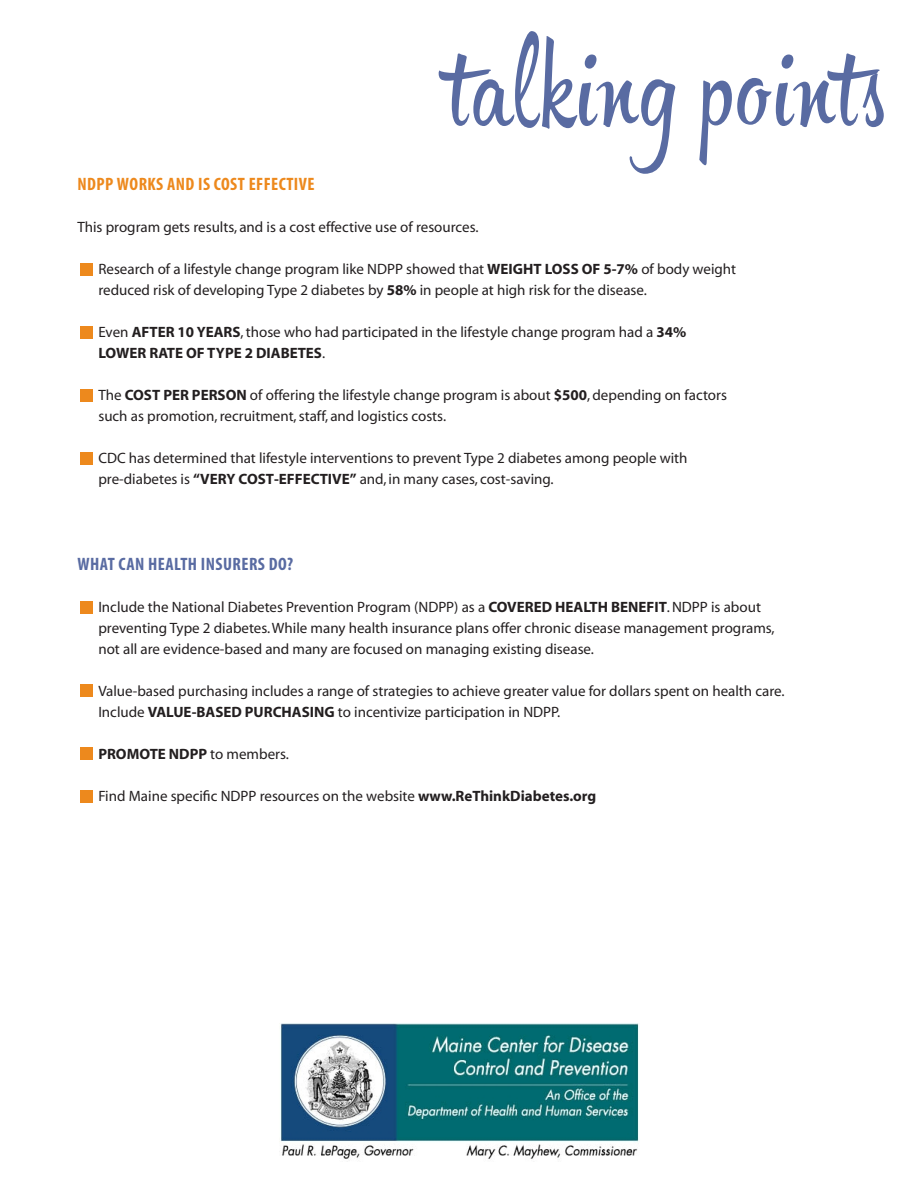
<style>
.page{position:relative;width:918px;height:1188px;background:#fff}
.page>*{position:absolute;margin:0;border:0;box-sizing:border-box;transform-origin:0 0}
.t1{font:106.8px "Hipster Script Pro";letter-spacing:.025em;color:#596ba2}
.t2{font:700 condensed 18px "Myriad";letter-spacing:.025em;color:#ed891d}
.t3{font:700 condensed 18px "Myriad";letter-spacing:.025em;color:#596ba2}
.t4{font:15px/21px "Myriad";color:#231f20}
.t5{font:700 15px "Myriad";color:#231f20}
.s1{font-weight:700}
.s2{font-weight:400}
</style>
<div class="page">
<img style="left:280px;top:1023px;width:359px;height:136px">
<div style="left:80px;top:684px;width:13px;height:13px;background:#ed891d"></div>
<div style="left:80px;top:747px;width:13px;height:13px;background:#ed891d"></div>
<div style="left:80px;top:790px;width:13px;height:13px;background:#ed891d"></div>
<div style="left:80px;top:452px;width:13px;height:13px;background:#ed891d"></div>
<div style="left:80px;top:389px;width:13px;height:13px;background:#ed891d"></div>
<div style="left:80px;top:326px;width:13px;height:13px;background:#ed891d"></div>
<div style="left:80px;top:263px;width:13px;height:13px;background:#ed891d"></div>
<div style="left:80px;top:601px;width:13px;height:13px;background:#ed891d"></div>
<p class="t1" style="left:449px;top:23px;width:439px">talking points</p>
<p class="t2" style="left:77px;top:175px;width:239px">NDPP WORKS AND IS COST EFFECTIVE</p>
<p class="t4" style="left:77px;top:217px;width:403px">This program gets results, and is a cost effective use of resources.</p>
<p class="t4" style="left:98px;top:259px;width:639px">Research of a lifestyle change program like NDPP showed that <span class="s1">WEIGHT LOSS OF 5-7%</span> of body weight reduced risk of developing Type 2 diabetes by <span class="s1">58%</span> in people at high risk for the disease.</p>
<p class="t4" style="left:98px;top:322px;width:589px">Even <span class="s1">AFTER 10 YEARS</span>, those who had participated in the lifestyle change program had a <span class="s1">34%<br>LOWER RATE OF TYPE 2 DIABETES</span>.</p>
<p class="t4" style="left:98px;top:385px;width:630px">The <span class="s1">COST PER PERSON</span> of offering the lifestyle change program is about <span class="s1">$500</span>, depending on factors such as promotion, recruitment, staff, and logistics costs.</p>
<p class="t4" style="left:98px;top:448px;width:591px">CDC has determined that lifestyle interventions to prevent Type 2 diabetes among people with pre-diabetes is <span class="s1">“VERY COST-EFFECTIVE”</span> and, in many cases, cost-saving.</p>
<p class="t3" style="left:77px;top:555px;width:217px">WHAT CAN HEALTH INSURERS DO?</p>
<p class="t4" style="left:98px;top:597px;width:678px">Include the National Diabetes Prevention Program (NDPP) as a <span class="s1">COVERED HEALTH BENEFIT</span>. NDPP is about preventing Type 2 diabetes. While many health insurance plans offer chronic disease management programs, not all are evidence-based and many are focused on managing existing disease.</p>
<p class="t4" style="left:98px;top:681px;width:688px">Value-based purchasing includes a range of strategies to achieve greater value for dollars spent on health care.<br>Include <span class="s1">VALUE-BASED PURCHASING</span> to incentivize participation in NDPP.</p>
<p class="t5" style="left:98px;top:746px;width:192px">PROMOTE NDPP <span class="s2">to members.</span></p>
<p class="t4" style="left:98px;top:786px;width:499px">Find Maine specific NDPP resources on the website <span class="s1">www.ReThinkDiabetes.org</span></p>
</div>
